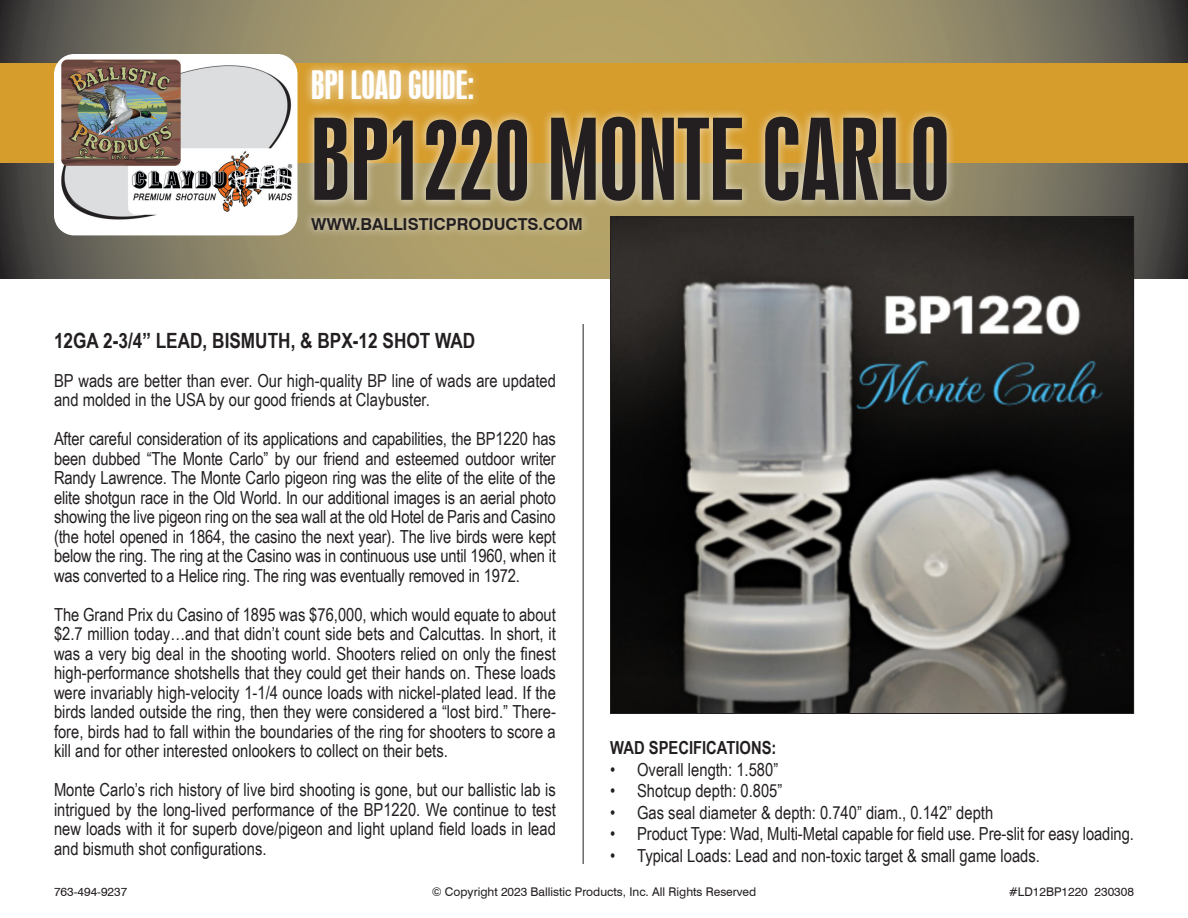
<style>
.page{position:relative;width:1188px;height:918px;background:#fff}
.page>*{position:absolute;margin:0;border:0;box-sizing:border-box;transform-origin:0 0}
.t1{font:105px "Swiss 924 BT Regular B";color:#231f20}
.t2{font:36px "Swiss 924 BT Regular B";color:#fff}
.t3{font:700 21px "Arial Narrow";color:#231f20}
.t4{font:18px/19.5px "Arial Narrow";color:#231f20;text-align:justify}
.t5{font:700 18px "Arial Narrow";color:#231f20}
.t6{font:700 16.5px "Swiss 721 BT";color:#231f20}
.t7{font:12px "Swiss 721 BT";color:#231f20}
</style>
<div class="page">
<svg style="left:0;top:0;width:1188px;height:279px"></svg>
<div style="left:0;top:64px;width:1188px;height:99px;background:#d69d2d"></div>
<div style="left:302px;top:61px;width:654px;height:178px;background:#fff;opacity:.75"></div>
<img style="left:612px;top:219px;width:520px;height:493px">
<hr style="left:583px;top:324px;width:1px;height:540px;background:#231f20">
<img style="left:54px;top:54px;width:244px;height:181px">
<p class="t2" style="left:311px;top:64px;width:165px">BPI LOAD GUIDE:</p>
<p class="t1" style="left:311px;top:97px;width:640px">BP1220 MONTE CARLO</p>
<p class="t6" style="left:311px;top:214px;width:273px">WWW.BALLISTICPRODUCTS.COM</p>
<p class="t3" style="left:54px;top:324px;width:423px">12GA 2-3/4” LEAD, BISMUTH, &amp; BPX-12 SHOT WAD</p>
<p class="t4" style="left:54px;top:370px;width:503px">BP wads are better than ever. Our high-quality BP line of wads are updated and molded in the USA by our good friends at Claybuster.</p>
<p class="t4" style="left:54px;top:428px;width:503px">After careful consideration of its applications and capabilities, the BP1220 has been dubbed “The Monte Carlo” by our friend and esteemed outdoor writer Randy Lawrence. The Monte Carlo pigeon ring was the elite of the elite of the elite shotgun race in the Old World. In our additional images is an aerial photo showing the live pigeon ring on the sea wall at the old Hotel de Paris and Casino (the hotel opened in 1864, the casino the next year). The live birds were kept below the ring. The ring at the Casino was in continuous use until 1960, when it was converted to a Helice ring. The ring was eventually removed in 1972.</p>
<p class="t4" style="left:54px;top:604px;width:503px">The Grand Prix du Casino of 1895 was $76,000, which would equate to about $2.7 million today…and that didn’t count side bets and Calcuttas. In short, it was a very big deal in the shooting world. Shooters relied on only the finest high-performance shotshells that they could get their hands on. These loads were invariably high-velocity 1-1/4 ounce loads with nickel-plated lead. If the birds landed outside the ring, then they were considered a “lost bird.” There&shy;fore, birds had to fall within the boundaries of the ring for shooters to score a kill and for other interested onlookers to collect on their bets.</p>
<p class="t4" style="left:54px;top:779px;width:503px">Monte Carlo’s rich history of live bird shooting is gone, but our ballistic lab is intrigued by the long-lived performance of the BP1220. We continue to test new loads with it for superb dove/pigeon and light upland field loads in lead and bismuth shot configurations.</p>
<p class="t5" style="left:610px;top:734px;width:168px">WAD SPECIFICATIONS:</p>
<p class="t4" style="left:610px;top:759px;width:169px">• Overall length: 1.580”</p>
<p class="t4" style="left:610px;top:780px;width:174px">• Shotcup depth: 0.805”</p>
<p class="t4" style="left:610px;top:802px;width:384px">• Gas seal diameter &amp; depth: 0.740” diam., 0.142” depth</p>
<p class="t4" style="left:610px;top:824px;width:525px">• Product Type: Wad, Multi-Metal capable for field use. Pre-slit for easy loading.</p>
<p class="t4" style="left:610px;top:845px;width:431px">• Typical Loads: Lead and non-toxic target &amp; small game loads.</p>
<p class="t7" style="left:54px;top:884px;width:75px">763-494-9237</p>
<p class="t7" style="left:432px;top:884px;width:326px">© Copyright 2023 Ballistic Products, Inc. All Rights Reserved</p>
<p class="t7" style="left:1009px;top:884px;width:127px">#LD12BP1220 230308</p>
</div>
